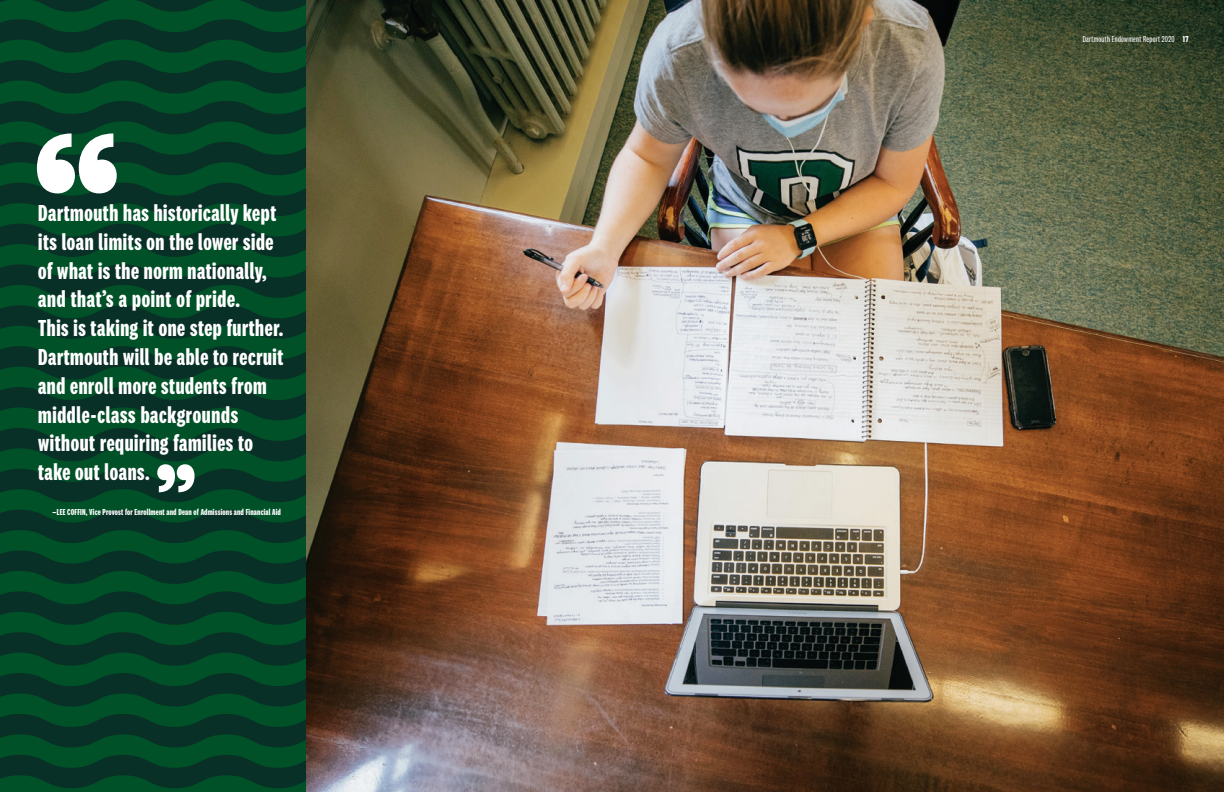
<style>
.page{position:relative;width:1224px;height:792px;background:#fff}
.page>*{position:absolute;margin:0;border:0;box-sizing:border-box;transform-origin:0 0}
.t1{font:700 239px "National 2 Compressed";color:#fff}
.t2{font:700 111.6px "National 2 Compressed";color:#fff}
.t3{font:700 24px/28.8px "National 2 Compressed";letter-spacing:.025em;color:#fff}
.t4{font:700 9px "National 2 Compressed";letter-spacing:.02em;color:#fff}
.t5{font:9px "National 2 Compressed";letter-spacing:.03em;color:#fff}
.s1{font-weight:700}
</style>
<div class="page">
<img style="left:306px;top:0;width:918px;height:792px">
<svg style="left:0;top:0;width:306px;height:792px;background:#044026"></svg>
<h1 class="t1" style="left:34px;top:95px;width:88px">“</h1>
<p class="t3" style="left:38px;top:199px;width:247px">Dartmouth has historically kept its loan limits on the lower side of what is the norm nationally, and that’s a point of pride.<br>This is taking it one step further.<br>Dartmouth will be able to recruit and enroll more students from middle-class backgrounds without requiring families to take out loans.</p>
<p class="t4" style="left:53px;top:507px;width:230px">—LEE COFFIN, Vice Provost for Enrollment and Dean of Admissions and Financial Aid</p>
<h2 class="t2" style="left:156px;top:446px;width:42px">”</h2>
<p class="t5" style="left:1083px;top:34px;width:107px">Dartmouth Endowment Report 2020 <span class="s1">17</span></p>
</div>
